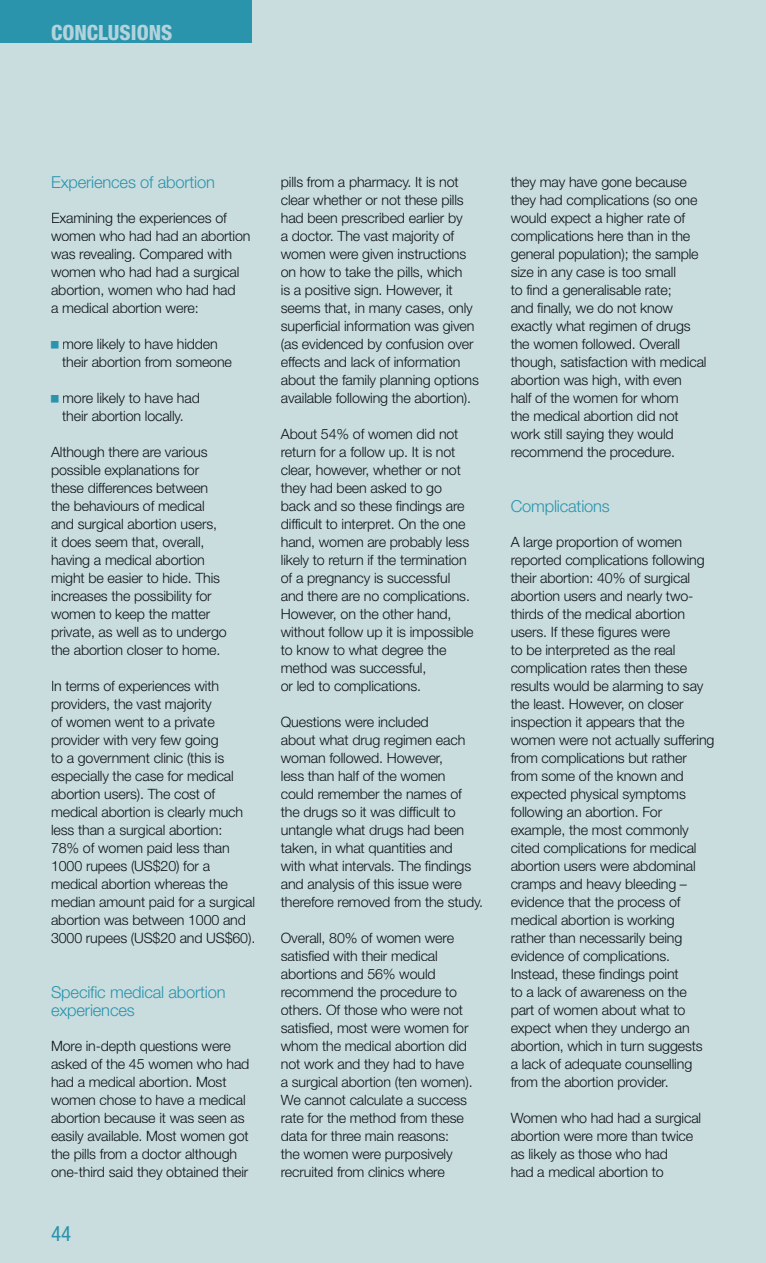
<style>
.page{position:relative;width:766px;height:1263px;background:#fff}
.page>*{position:absolute;margin:0;border:0;box-sizing:border-box;transform-origin:0 0}
.t1{font:800 condensed 21px "Helvetica Neue";color:#b2d3db}
.t2{font:condensed 21px "Helvetica Neue";color:#2a94ad}
.t3{font:300 16.5px/18px "Helvetica Neue";letter-spacing:-.01em;color:#2a94ad}
.t4{font:300 14.25px/18px "Helvetica Neue";letter-spacing:-.01em;color:#0f1316}
</style>
<div class="page">
<div style="left:0;top:0;width:765px;height:1263px;background:#c9dddf"></div>
<div style="left:0;top:0;width:251px;height:43px;background:#2a94ad"></div>
<h1 class="t1" style="left:51px;top:19px;width:123px">CONCLUSIONS</h1>
<p class="t3" style="left:51px;top:173px;width:165px">Experiences of abortion</p>
<p class="t4" style="left:51px;top:208px;width:201px">Examining the experiences of women who had had an abortion was revealing. Compared with women who had had a surgical abortion, women who had had<br>a medical abortion were:</p>
<p class="t4" style="left:62px;top:334px;width:171px">more likely to have hidden their abortion from someone</p>
<p class="t4" style="left:62px;top:388px;width:139px">more likely to have had their abortion locally.</p>
<p class="t4" style="left:51px;top:442px;width:177px">Although there are various possible explanations for these differences between the behaviours of medical and surgical abortion users, it does seem that, overall, having a medical abortion might be easier to hide. This increases the possibility for women to keep the matter private, as well as to undergo the abortion closer to home.</p>
<p class="t4" style="left:51px;top:676px;width:206px">In terms of experiences with providers, the vast majority<br>of women went to a private provider with very few going<br>to a government clinic (this is especially the case for medical abortion users). The cost of medical abortion is clearly much less than a surgical abortion:<br>78% of women paid less than<br>1000 rupees (US$20) for a medical abortion whereas the median amount paid for a surgical abortion was between 1000 and<br>3000 rupees (US$20 and US$60).</p>
<p class="t3" style="left:51px;top:983px;width:176px">Specific medical abortion experiences</p>
<p class="t4" style="left:51px;top:1036px;width:200px">More in-depth questions were asked of the 45 women who had had a medical abortion. Most women chose to have a medical abortion because it was seen as easily available. Most women got the pills from a doctor although one-third said they obtained their</p>
<h1 class="t2" style="left:51px;top:1221px;width:22px">44</h1>
<p class="t4" style="left:281px;top:172px;width:199px">pills from a pharmacy. It is not clear whether or not these pills had been prescribed earlier by<br>a doctor. The vast majority of women were given instructions on how to take the pills, which<br>is a positive sign. However, it seems that, in many cases, only superficial information was given (as evidenced by confusion over effects and lack of information about the family planning options available following the abortion).</p>
<p class="t4" style="left:281px;top:424px;width:194px">About 54% of women did not return for a follow up. It is not clear, however, whether or not they had been asked to go back and so these findings are difficult to interpret. On the one hand, women are probably less likely to return if the termination of a pregnancy is successful and there are no complications.<br>However, on the other hand, without follow up it is impossible to know to what degree the method was successful,<br>or led to complications.</p>
<p class="t4" style="left:281px;top:712px;width:204px">Questions were included<br>about what drug regimen each woman followed. However,<br>less than half of the women<br>could remember the names of the drugs so it was difficult to untangle what drugs had been taken, in what quantities and<br>with what intervals. The findings and analysis of this issue were therefore removed from the study.</p>
<p class="t4" style="left:281px;top:928px;width:193px">Overall, 80% of women were satisfied with their medical abortions and 56% would recommend the procedure to others. Of those who were not satisfied, most were women for whom the medical abortion did not work and they had to have a surgical abortion (ten women).<br>We cannot calculate a success rate for the method from these data for three main reasons:<br>the women were purposively recruited from clinics where</p>
<p class="t4" style="left:510px;top:172px;width:197px">they may have gone because they had complications (so one would expect a higher rate of complications here than in the general population); the sample size in any case is too small<br>to find a generalisable rate;<br>and finally, we do not know exactly what regimen of drugs the women followed. Overall though, satisfaction with medical abortion was high, with even<br>half of the women for whom<br>the medical abortion did not work still saying they would recommend the procedure.</p>
<p class="t3" style="left:510px;top:497px;width:101px">Complications</p>
<p class="t4" style="left:510px;top:532px;width:205px">A large proportion of women reported complications following their abortion: 40% of surgical abortion users and nearly two&shy;thirds of the medical abortion users. If these figures were<br>to be interpreted as the real complication rates then these results would be alarming to say the least. However, on closer inspection it appears that the women were not actually suffering from complications but rather from some of the known and expected physical symptoms following an abortion. For example, the most commonly cited complications for medical abortion users were abdominal cramps and heavy bleeding – evidence that the process of medical abortion is working<br>rather than necessarily being evidence of complications.<br>Instead, these findings point<br>to a lack of awareness on the<br>part of women about what to expect when they undergo an abortion, which in turn suggests<br>a lack of adequate counselling from the abortion provider.</p>
<p class="t4" style="left:510px;top:1108px;width:192px">Women who had had a surgical abortion were more than twice as likely as those who had<br>had a medical abortion to</p>
</div>
